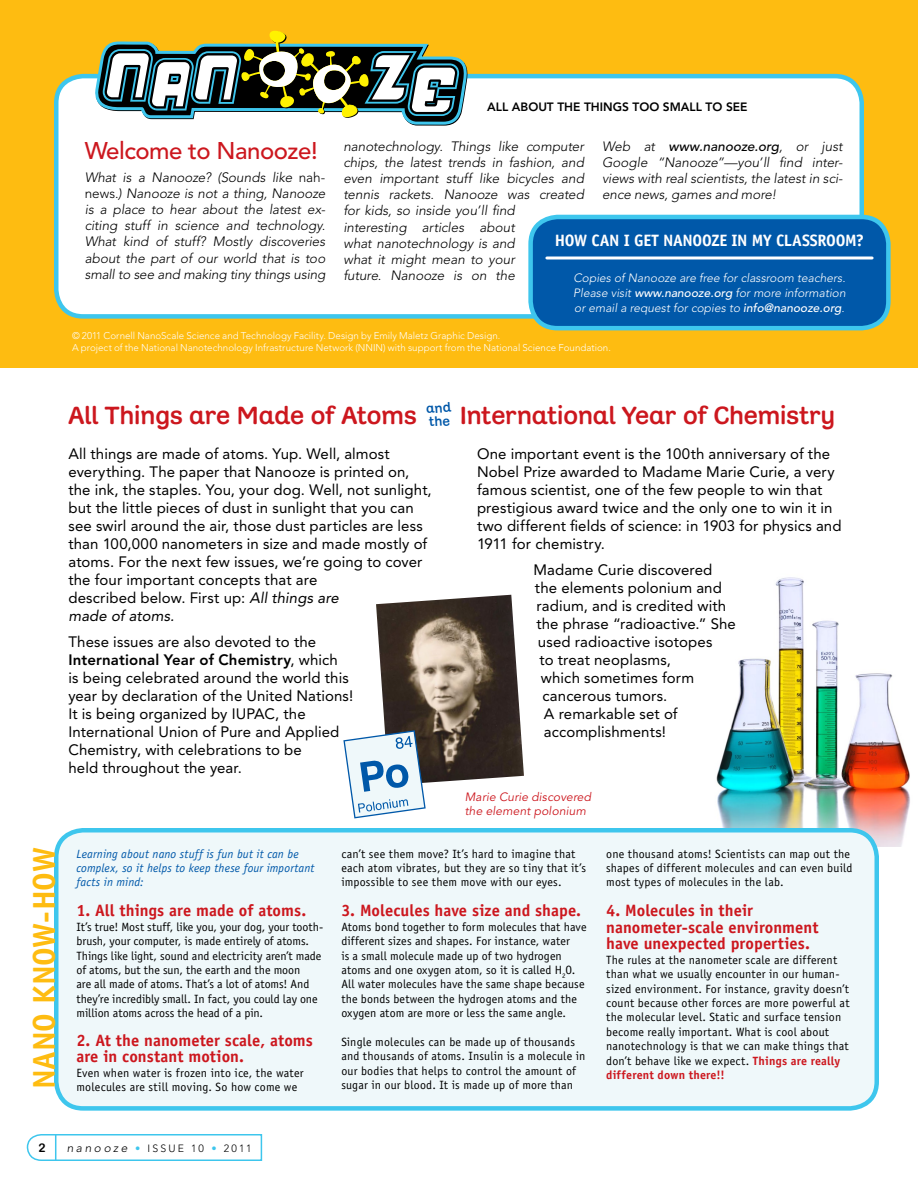
<style>
.page{position:relative;width:918px;height:1188px;background:#fff}
.page>*{position:absolute;margin:0;border:0;box-sizing:border-box;transform-origin:0 0}
.t1{font:700 31.5px "Officina Sans Std";letter-spacing:-.01em;color:#febc11}
.t2{font:500 25.5px "Adesso School";letter-spacing:-.005em;color:#cc171e}
.t3{font:500 24px "Avenir";letter-spacing:-.02em;color:#cc171e}
.t4{font:700 16.5px/16.5px "Officina Sans Std";letter-spacing:.005em;color:#cc171e}
.t5{font:700 16.5px "Officina Sans Std";letter-spacing:-.02em;color:#fff}
.t6{font:15px/18px "Avenir";letter-spacing:.005em;color:#000}
.t7{font:italic 300 13.5px/16.2px "Avenir";letter-spacing:-.005em;color:#000;text-align:justify}
.t8{font:500 13.5px/13.5px "Adesso School";color:#0058a9}
.t9{font:12px/14.4px "Officina Sans Std";letter-spacing:.01em;color:#000}
.t10{font:italic 300 12px/15px "Avenir";color:#fff;text-align:justify}
.t11{font:italic 12px/14.4px "Officina Sans Std";letter-spacing:.01em;color:#0058a9}
.t12{font:italic 12px/14.4px "Avenir";letter-spacing:.01em;color:#cc171e}
.t13{font:800 12px "Avenir";color:#000}
.t14{font:12px "Arial Rounded MT Bold";color:#000}
.t15{font:300 10.5px "Avenir";letter-spacing:.205em;color:#000}
.t16{font:300 9.75px/11.7px "Avenir";letter-spacing:.005em;color:#fff}
.s1{font-weight:500}
.s2{font-style:normal}
.s3{font-style:italic}
.s4{font-weight:800}
.s5{font-weight:700;color:#cc171e}
.s6{font-style:italic;font-size:12px}
.s7{color:#3ec6ed}
</style>
<div class="page">
<img style="left:376px;top:595px;width:148px;height:188px">
<img style="left:716px;top:577px;width:194px;height:269px">
<div style="left:0;top:0;width:918px;height:368px;background:#febc11"></div>
<div style="left:56px;top:76px;width:806px;height:240px;background:#fff;border-radius:27px"></div>
<div style="left:54px;top:74px;width:810px;height:245px;border:4px solid #3ec6ed;border-radius:27px"></div>
<div style="left:56px;top:830px;width:821px;height:278px;background:#eff8fa;border-radius:27px"></div>
<div style="left:54px;top:828px;width:825px;height:283px;border:4px solid #3ec6ed;border-radius:27px"></div>
<div style="left:531px;top:217px;width:357px;height:111px;background:#0058a9;border-radius:27px"></div>
<div style="left:528px;top:215px;width:363px;height:115px;border:4px solid #3ec6ed;border-radius:27px"></div>
<svg style="left:343px;top:730px;width:83px;height:88px"></svg>
<svg style="left:26px;top:1134px;width:237px;height:27px"></svg>
<svg style="left:547px;top:256px;width:325px;height:4px"></svg>
<svg style="left:95px;top:30px;width:373px;height:96px"></svg>
<p class="t13" style="left:487px;top:100px;width:262px">ALL ABOUT THE THINGS TOO SMALL TO SEE</p>
<p class="t7" style="left:343px;top:138px;width:242px;text-align:left">nanotechnology. Things like computer chips, the latest trends in fashion, and even important stuff like bicycles and tennis rackets. Nanooze was created for kids, so inside you’ll find<br>interesting articles about<br>what nanotechnology is and<br>what it might mean to your<br>future. Nanooze is on the</p>
<p class="t7" style="left:602px;top:138px;width:242px">Web at <span class="s1">www.nanooze.org</span>, or just Google “Nanooze”—you’ll find inter&shy;views with real scientists, the latest in sci&shy;ence news, games and more!</p>
<h3 class="t3" style="left:85px;top:136px;width:235px">Welcome to Nanooze!</h3>
<p class="t7" style="left:85px;top:169px;width:242px">What is a Nanooze? (Sounds like <span class="s2">nah&shy;news.</span>) Nanooze is not a thing, Nanooze is a place to hear about the latest ex&shy;citing stuff in science and technology.<br>What kind of stuff? Mostly discoveries about the part of our world that is too small to see and making tiny things using</p>
<h3 class="t5" style="left:555px;top:230px;width:311px">HOW CAN I GET NANOOZE IN MY CLASSROOM?</h3>
<p class="t10" style="left:573px;top:270px;width:274px">Copies of Nanooze are free for classroom teachers.<br>Please visit <span class="s1">www.nanooze.org</span> for more information or email a request for copies to <span class="s1">info@nanooze.org</span>.</p>
<p class="t16" style="left:72px;top:330px;width:540px">© 2011 Cornell NanoScale Science and Technology Facility. Design by Emily Maletz Graphic Design.<br>A project of the National Nanotechnology Infrastructure Network (NNIN) with support from the National Science Foundation.</p>
<p class="t8" style="left:426px;top:402px;width:26px;rotate:-4deg">and the</p>
<h2 class="t2" style="left:68px;top:400px;width:349px">All Things are Made of Atoms</h2>
<h2 class="t2" style="left:460px;top:400px;width:377px">International Year of Chemistry</h2>
<h1 class="t1" style="left:24px;top:1089px;width:243px;rotate:-90deg">NANO KNOW-HOW</h1>
<p class="t6" style="left:68px;top:445px;width:365px">All things are made of atoms. Yup. Well, almost everything. The paper that Nanooze is printed on, the ink, the staples. You, your dog. Well, not sunlight, but the little pieces of dust in sunlight that you can see swirl around the air, those dust particles are less than 100,000 nanometers in size and made mostly of atoms. For the next few issues, we’re going to cover the four important concepts that are<br>described below. First up: <span class="s3">All things are<br>made of atoms.</span></p>
<p class="t6" style="left:68px;top:633px;width:286px">These issues are also devoted to the <span class="s4">International Year of Chemistry</span>, which<br>is being celebrated around the world this year by declaration of the United Nations!<br>It is being organized by IUPAC, the International Union of Pure and Applied Chemistry, with celebrations to be<br>held throughout the year.</p>
<p class="t6" style="left:477px;top:445px;width:366px">One important event is the 100th anniversary of the Nobel Prize awarded to Madame Marie Curie, a very famous scientist, one of the few people to win that prestigious award twice and the only one to win it in two different fields of science: in 1903 for physics and 1911 for chemistry.</p>
<p class="t6" style="left:533px;top:561px;width:181px">Madame Curie discovered</p>
<p class="t6" style="left:535px;top:579px;width:188px">the elements polonium and</p>
<p class="t6" style="left:536px;top:597px;width:191px">radium, and is credited with</p>
<p class="t6" style="left:536px;top:615px;width:201px">the phrase “radioactive.” She</p>
<p class="t6" style="left:538px;top:633px;width:176px">used radioactive isotopes</p>
<p class="t6" style="left:539px;top:651px;width:133px">to treat neoplasms,</p>
<p class="t6" style="left:541px;top:669px;width:155px">which sometimes form</p>
<p class="t6" style="left:542px;top:687px;width:127px">cancerous tumors.</p>
<p class="t6" style="left:544px;top:705px;width:135px">A remarkable set of</p>
<p class="t6" style="left:544px;top:723px;width:124px">accomplishments!</p>
<p class="t12" style="left:465px;top:790px;width:128px">Marie Curie discovered the element polonium</p>
<p class="t11" style="left:76px;top:846px;width:240px">Learning about nano stuff is fun but it can be complex, so it helps to keep these four important facts in mind:</p>
<h3 class="t4" style="left:76px;top:902px;width:231px">1. All things are made of atoms.</h3>
<p class="t9" style="left:76px;top:920px;width:248px">It’s true! Most stuff, like you, your dog, your tooth&shy;brush, your computer, is made entirely of atoms.<br>Things like light, sound and electricity aren’t made of atoms, but the sun, the earth and the moon<br>are all made of atoms. That’s a lot of atoms! And they’re incredibly small. In fact, you could lay one million atoms across the head of a pin.</p>
<h3 class="t4" style="left:76px;top:1032px;width:238px">2. At the nanometer scale, atoms are in constant motion.</h3>
<p class="t9" style="left:76px;top:1065px;width:229px">Even when water is frozen into ice, the water molecules are still moving. So how come we</p>
<p class="t9" style="left:341px;top:846px;width:246px">can’t see them move? It’s hard to imagine that each atom vibrates, but they are so tiny that it’s impossible to see them move with our eyes.</p>
<h3 class="t4" style="left:341px;top:902px;width:241px">3. Molecules have size and shape.</h3>
<p class="t9" style="left:341px;top:920px;width:247px">Atoms bond together to form molecules that have different sizes and shapes. For instance, water<br>is a small molecule made up of two hydrogen atoms and one oxygen atom, so it is called H<sub>2</sub>O.<br>All water molecules have the same shape because the bonds between the hydrogen atoms and the oxygen atom are more or less the same angle.</p>
<p class="t9" style="left:341px;top:1035px;width:246px">Single molecules can be made up of thousands and thousands of atoms. Insulin is a molecule in our bodies that helps to control the amount of sugar in our blood. It is made up of more than</p>
<p class="t9" style="left:606px;top:846px;width:248px">one thousand atoms! Scientists can map out the shapes of different molecules and can even build most types of molecules in the lab.</p>
<h3 class="t4" style="left:606px;top:902px;width:214px">4. Molecules in their nanometer-scale environment have unexpected properties.</h3>
<p class="t9" style="left:606px;top:953px;width:245px">The rules at the nanometer scale are different than what we usually encounter in our human&shy;sized environment. For instance, gravity doesn’t count because other forces are more powerful at the molecular level. Static and surface tension become really important. What is cool about nanotechnology is that we can make things that don’t behave like we expect. <span class="s5">Things are really different down there!!</span></p>
<p class="t14" style="left:38px;top:1140px;width:9px">2</p>
<p class="t15" style="left:67px;top:1142px;width:186px"><span class="s6">nanooze</span> <span class="s7">•</span> ISSUE 10 <span class="s7">•</span> 2011</p>
</div>
